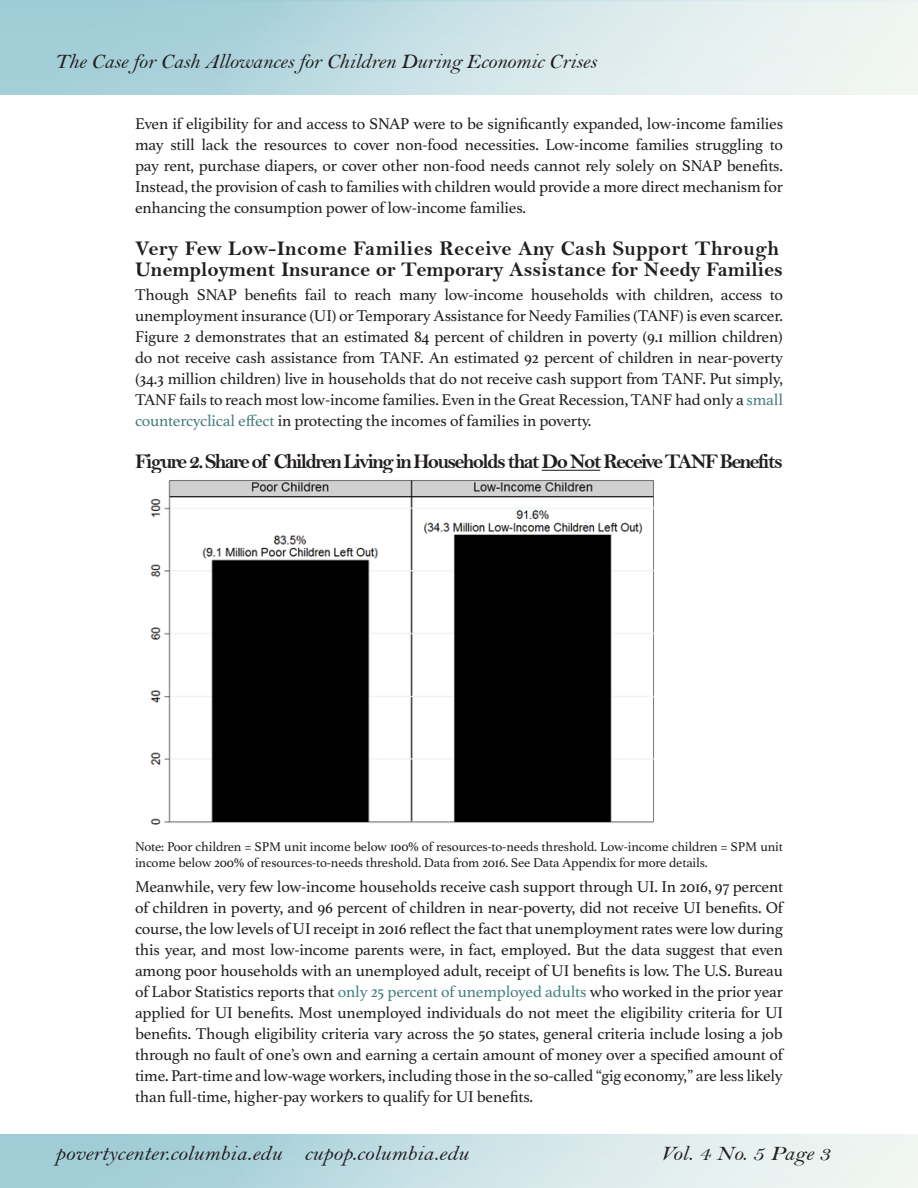
<style>
.page{position:relative;width:918px;height:1188px;background:#fff}
.page>*{position:absolute;margin:0;border:0;box-sizing:border-box;transform-origin:0 0}
.t1{font:21px/21px "Bell MT Bold";color:#231f20}
.t2{font:21px "Bell MT Bold";letter-spacing:-.08em;color:#231f20}
.t3{font:21px "Bell MT Italic";letter-spacing:-.01em;color:#231f20;scale:1.1 1}
.t4{font:21px "Bell MT Italic";letter-spacing:-.01em;color:#231f20;scale:1.04 1}
.t5{font:16.5px/21px "Athelas";letter-spacing:-.01em;color:#231f20;text-align:justify}
.t6{font:13.5px/16.2px "Athelas";letter-spacing:-.01em;color:#231f20}
.s1{color:#46807d}
</style>
<div class="page">
<hr style="left:542px;top:470px;width:58px;height:1px;background:#231f20">
<img style="left:150px;top:480px;width:504px;height:345px">
<p class="t4" style="left:54px;top:49px;width:523px">The Case for Cash Allowances for Children During Economic Crises</p>
<p class="t5" style="left:135px;top:114px;width:650px">Even if eligibility for and access to SNAP were to be significantly expanded, low-income families may still lack the resources to cover non-food necessities. Low-income families struggling to pay rent, purchase diapers, or cover other non-food needs cannot rely solely on SNAP benefits.<br>Instead, the provision of cash to families with children would provide a more direct mechanism for enhancing the consumption power of low-income families.</p>
<p class="t1" style="left:135px;top:238px;width:650px">Very Few Low-Income Families Receive Any Cash Support Through<br>Unemployment Insurance or Temporary Assistance for Needy Families</p>
<p class="t5" style="left:135px;top:285px;width:650px">Though SNAP benefits fail to reach many low-income households with children, access to unemployment insurance (UI) or Temporary Assistance for Needy Families (TANF) is even scarcer.<br>Figure 2 demonstrates that an estimated 84 percent of children in poverty (9.1 million children) do not receive cash assistance from TANF. An estimated 92 percent of children in near-poverty (34.3 million children) live in households that do not receive cash support from TANF. Put simply, TANF fails to reach most low-income families. Even in the Great Recession, TANF had only a <span class="s1">small countercyclical effect</span> in protecting the incomes of families in poverty.</p>
<p class="t2" style="left:135px;top:449px;width:649px">Figure 2. Share of Children Living in Households that Do Not Receive TANF Benefits</p>
<p class="t6" style="left:135px;top:839px;width:649px">Note: Poor children = SPM unit income below 100% of resources-to-needs threshold. Low-income children = SPM unit income below 200% of resources-to-needs threshold. Data from 2016. See Data Appendix for more details.</p>
<p class="t5" style="left:135px;top:877px;width:650px">Meanwhile, very few low-income households receive cash support through UI. In 2016, 97 percent of children in poverty, and 96 percent of children in near-poverty, did not receive UI benefits. Of course, the low levels of UI receipt in 2016 reflect the fact that unemployment rates were low during this year, and most low-income parents were, in fact, employed. But the data suggest that even among poor households with an unemployed adult, receipt of UI benefits is low. The U.S. Bureau of Labor Statistics reports that <span class="s1">only 25 percent of unemployed adults</span> who worked in the prior year applied for UI benefits. Most unemployed individuals do not meet the eligibility criteria for UI benefits. Though eligibility criteria vary across the 50 states, general criteria include losing a job through no fault of one’s own and earning a certain amount of money over a specified amount of time. Part-time and low-wage workers, including those in the so-called “gig economy,” are less likely than full-time, higher-pay workers to qualify for UI benefits.</p>
<p class="t3" style="left:55px;top:1141px;width:377px">povertycenter.columbia.edu cupop.columbia.edu</p>
<p class="t3" style="left:661px;top:1141px;width:156px">Vol. 4 No. 5 Page 3</p>
</div>
